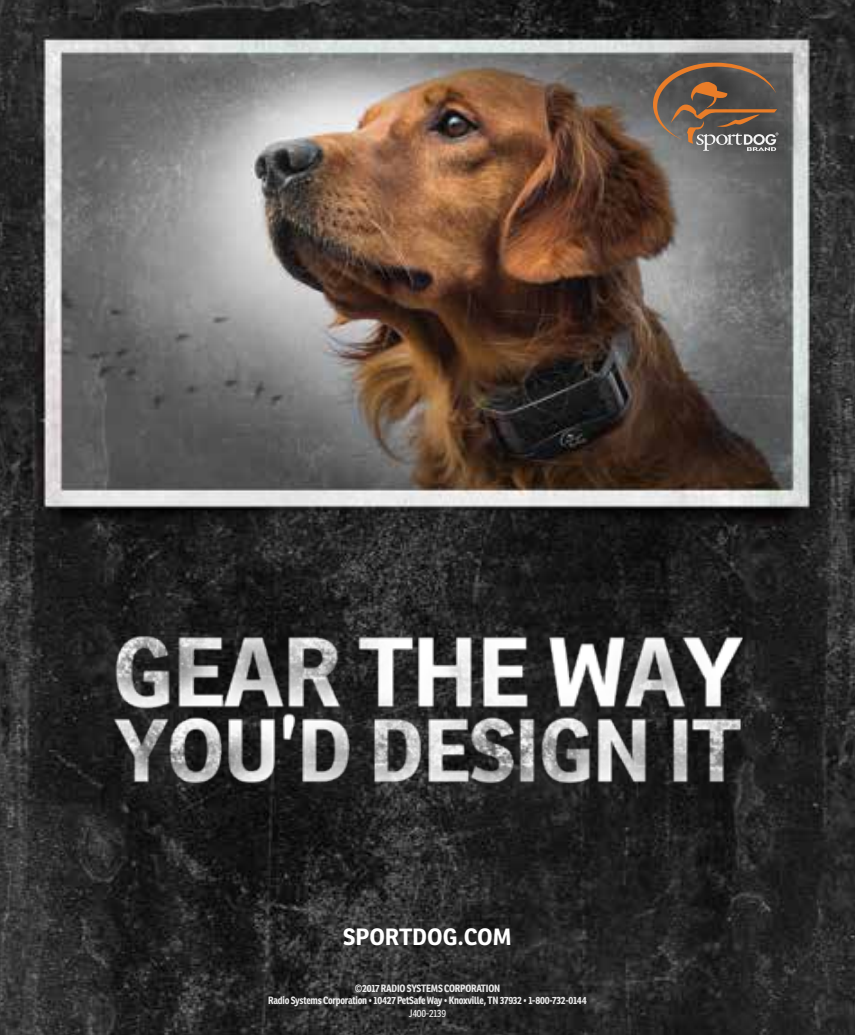
<style>
.page{position:relative;width:855px;height:1035px;background:#fff}
.page>*{position:absolute;margin:0;border:0;box-sizing:border-box;transform-origin:0 0}
.t1{font:700 23px "Ronnia";color:#fff}
.t2{font:700 10.25px/12px "Ronnia Cond";letter-spacing:-.02em;color:#fff;text-align:center}
.t3{font:10.25px "Ronnia Cond";letter-spacing:-.02em;color:#fff}
</style>
<div class="page">
<img style="left:0;top:0;width:855px;height:1035px">
<div style="left:645px;top:34px;width:167px;height:133px;background:#000;opacity:.89"></div>
<svg style="left:653px;top:63px;width:125px;height:88px;background:#716154"></svg>
<img style="left:109px;top:630px;width:633px;height:161px">
<h1 class="t1" style="left:343px;top:922px;width:170px">SPORTDOG.COM</h1>
<p class="t2" style="left:268px;top:982px;width:320px">©2017 RADIO SYSTEMS CORPORATION<br>Radio Systems Corporation • 10427 PetSafe Way • Knoxville, TN 37932 • 1-800-732-0144</p>
<p class="t3" style="left:409px;top:1007px;width:39px">J400-2139</p>
</div>
